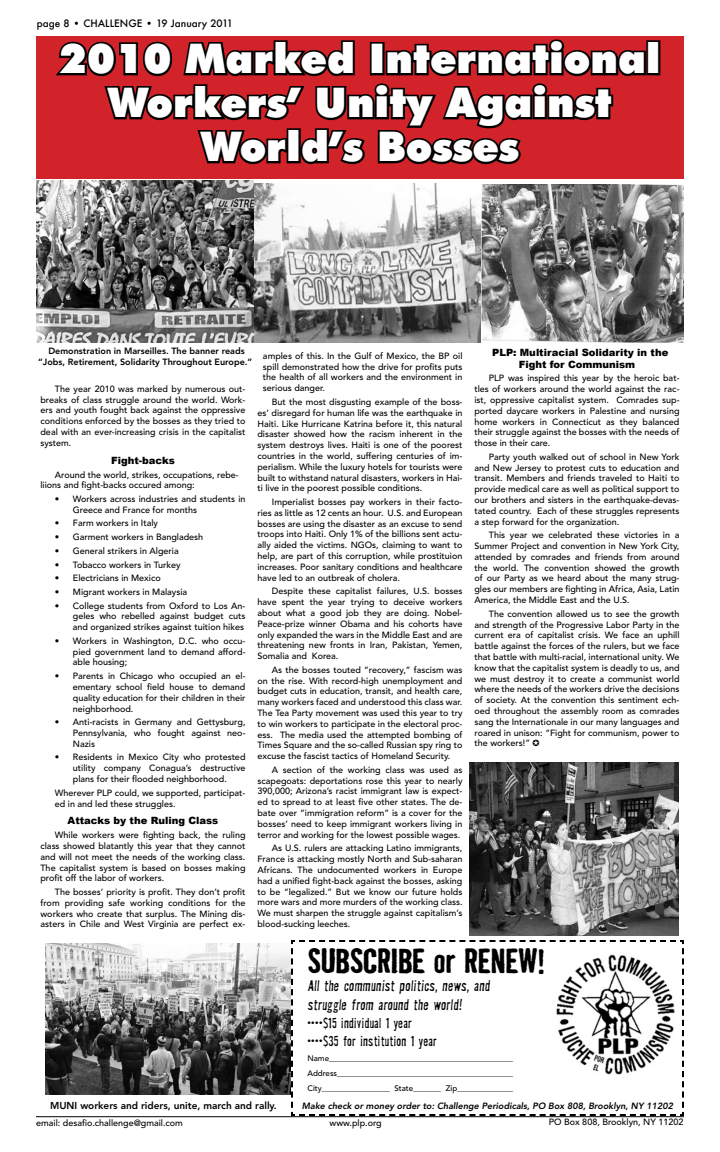
<style>
.page{position:relative;width:720px;height:1152px;background:#fff}
.page>*{position:absolute;margin:0;border:0;box-sizing:border-box;transform-origin:0 0}
.t1{font:900 41px/44px "Futura BT";color:#fff;text-align:center}
.t2{font:700 32px "Badhouse";letter-spacing:-.02em;color:#000}
.t3{font:300 14px/18.5px "Badhouse";color:#000}
.t4{font:300 13px "Badhouse";letter-spacing:.015em;color:#000}
.t5{font:900 10px/12px "Arial";color:#000}
.t6{font:800 10px "Avenir";color:#000}
.t7{font:500 10px "Futura";color:#000}
.t8{font:500 9px/10.8px "Avenir";color:#000;text-align:justify}
.t9{font:800 9px/10.8px "Avenir";color:#000;text-align:center}
.t10{font:italic 800 9px "Avenir";color:#000}
.t11{font:500 8px/14.9px "Avenir";color:#000;text-align:justify}
</style>
<div class="page">
<hr style="left:36px;top:1116px;width:648px;height:1px;background:#000">
<div style="left:36px;top:36px;width:648px;height:143px;background:#d2232a"></div>
<div style="left:646px;top:40px;width:14px;height:35px;border:4px solid #000"></div>
<svg style="left:55px;top:39px;width:593px;height:126px"></svg>
<svg style="left:290px;top:940px;width:394px;height:177px"></svg>
<img style="left:553px;top:953px;width:122px;height:122px">
<img style="left:469px;top:762px;width:210px;height:173px">
<img style="left:36px;top:180px;width:218px;height:163px">
<img style="left:254px;top:183px;width:430px;height:160px">
<img style="left:45px;top:943px;width:245px;height:152px">
<p class="t7" style="left:37px;top:16px;width:198px">page 8 • CHALLENGE • 19 January 2011</p>
<h1 class="t1" style="left:59px;top:36px;width:603px">2010 Marked International<br>Workers’ Unity Against<br>World’s Bosses</h1>
<p class="t9" style="left:38px;top:346px;width:215px">Demonstration in Marseilles. The banner reads “Jobs, Retirement, Solidarity Throughout Europe.”</p>
<p class="t8" style="left:263px;top:351px;width:201px">amples of this. In the Gulf of Mexico, the BP oil spill demonstrated how the drive for profits puts the health of all workers and the environment in serious danger.</p>
<p class="t8" style="left:257px;top:397px;width:207px;text-indent:14px">But the most disgusting example of the boss&shy;es’ disregard for human life was the earthquake in Haiti. Like Hurricane Katrina before it, this natural disaster showed how the racism inherent in the system destroys lives. Haiti is one of the poorest countries in the world, suffering centuries of im&shy;perialism. While the luxury hotels for tourists were built to withstand natural disasters, workers in Hai&shy;ti live in the poorest possible conditions.</p>
<p class="t8" style="left:257px;top:497px;width:207px;text-indent:14px">Imperialist bosses pay workers in their facto&shy;ries as little as 12 cents an hour. U.S. and European bosses are using the disaster as an excuse to send troops into Haiti. Only 1% of the billions sent actu&shy;ally aided the victims. NGOs, claiming to want to help, are part of this corruption, while prostituion increases. Poor sanitary conditions and healthcare have led to an outbreak of cholera.</p>
<p class="t8" style="left:257px;top:586px;width:207px;text-indent:14px">Despite these capitalist failures, U.S. bosses have spent the year trying to deceive workers about what a good job they are doing. Nobel-Peace-prize winner Obama and his cohorts have only expanded the wars in the Middle East and are threatening new fronts in Iran, Pakistan, Yemen, Somalia and Korea.</p>
<p class="t8" style="left:257px;top:665px;width:207px;text-indent:14px">As the bosses touted “recovery,” fascism was on the rise. With record-high unemployment and budget cuts in education, transit, and health care, many workers faced and understood this class war.<br>The Tea Party movement was used this year to try to win workers to participate in the electoral proc&shy;ess. The media used the attempted bombing of Times Square and the so-called Russian spy ring to excuse the fascist tactics of Homeland Security.</p>
<p class="t8" style="left:257px;top:765px;width:207px;text-indent:14px">A section of the working class was used as scapegoats: deportations rose this year to nearly 390,000; Arizona’s racist immigrant law is expect&shy;ed to spread to at least five other states. The de&shy;bate over “immigration reform” is a cover for the bosses’ need to keep immigrant workers living in terror and working for the lowest possible wages.</p>
<p class="t8" style="left:257px;top:843px;width:207px;text-indent:14px">As U.S. rulers are attacking Latino immigrants, France is attacking mostly North and Sub-saharan Africans. The undocumented workers in Europe had a unified fight-back against the bosses, asking to be “legalized.” But we know our future holds more wars and more murders of the working class.<br>We must sharpen the struggle against capitalism’s blood-sucking leeches.</p>
<p class="t8" style="left:40px;top:384px;width:207px;text-indent:14px">The year 2010 was marked by numerous out&shy;breaks of class struggle around the world. Work&shy;ers and youth fought back against the oppressive conditions enforced by the bosses as they tried to deal with an ever-increasing crisis in the capitalist system.</p>
<p class="t5" style="left:111px;top:454px;width:65px">Fight-backs</p>
<p class="t8" style="left:40px;top:469px;width:200px;text-indent:14px">Around the world, strikes, occupations, rebe&shy;liions and fight-backs occured among:</p>
<p class="t8" style="left:73px;top:494px;width:174px;text-indent:-18px">• Workers across industries and students in<br>Greece and France for months</p>
<p class="t8" style="left:55px;top:518px;width:105px">• Farm workers in Italy</p>
<p class="t8" style="left:55px;top:532px;width:150px">• Garment workers in Bangladesh</p>
<p class="t8" style="left:55px;top:546px;width:125px">• General strikers in Algeria</p>
<p class="t8" style="left:55px;top:559px;width:127px">• Tobacco workers in Turkey</p>
<p class="t8" style="left:55px;top:573px;width:107px">• Electricians in Mexico</p>
<p class="t8" style="left:55px;top:587px;width:134px">• Migrant workers in Malaysia</p>
<p class="t8" style="left:73px;top:600px;width:174px;text-indent:-18px">• College students from Oxford to Los An&shy;geles who rebelled against budget cuts and organized strikes against tuition hikes</p>
<p class="t8" style="left:73px;top:636px;width:174px;text-indent:-18px">• Workers in Washington, D.C. who occu&shy;pied government land to demand afford&shy;able housing;</p>
<p class="t8" style="left:73px;top:671px;width:174px;text-indent:-18px">• Parents in Chicago who occupied an el&shy;ementary school field house to demand quality education for their children in their neighborhood.</p>
<p class="t8" style="left:73px;top:717px;width:174px;text-indent:-18px">• Anti-racists in Germany and Gettysburg, Pennsylvania, who fought against neo-Nazis</p>
<p class="t8" style="left:73px;top:752px;width:174px;text-indent:-18px">• Residents in Mexico City who protested utility company Conagua’s destructive plans for their flooded neighborhood.</p>
<p class="t8" style="left:55px;top:787px;width:192px">Wherever PLP could, we supported, participat&shy;ed in and led these struggles.</p>
<p class="t5" style="left:68px;top:815px;width:152px">Attacks by the Ruling Class</p>
<p class="t8" style="left:40px;top:830px;width:207px;text-indent:14px">While workers were fighting back, the ruling class showed blatantly this year that they cannot and will not meet the needs of the working class.<br>The capitalist system is based on bosses making profit off the labor of workers.</p>
<p class="t8" style="left:40px;top:887px;width:207px;text-indent:14px">The bosses’ priority is profit. They don’t profit from providing safe working conditions for the workers who create that surplus. The Mining dis&shy;asters in Chile and West Virginia are perfect ex-</p>
<p class="t5" style="left:519px;top:346px;width:151px;text-indent:-27px">PLP: Multiracial Solidarity in the<br>Fight for Communism</p>
<p class="t8" style="left:474px;top:373px;width:207px;text-indent:14px">PLP was inspired this year by the heroic bat&shy;tles of workers around the world against the rac&shy;ist, oppressive capitalist system. Comrades sup&shy;ported daycare workers in Palestine and nursing home workers in Connecticut as they balanced their struggle against the bosses with the needs of those in their care.</p>
<p class="t8" style="left:474px;top:452px;width:207px;text-indent:14px">Party youth walked out of school in New York and New Jersey to protest cuts to education and transit. Members and friends traveled to Haiti to provide medical care as well as political support to our brothers and sisters in the earthquake-devas&shy;tated country. Each of these struggles represents a step forward for the organization.</p>
<p class="t8" style="left:474px;top:530px;width:207px;text-indent:14px">This year we celebrated these victories in a Summer Project and convention in New York City, attended by comrades and friends from around the world. The convention showed the growth of our Party as we heard about the many strug&shy;gles our members are fighting in Africa, Asia, Latin America, the Middle East and the U.S.</p>
<p class="t8" style="left:474px;top:608px;width:207px;text-indent:14px">The convention allowed us to see the growth and strength of the Progressive Labor Party in the current era of capitalist crisis. We face an uphill battle against the forces of the rulers, but we face that battle with multi-racial, international unity. We know that the capitalist system is deadly to us, and we must destroy it to create a communist world where the needs of the workers drive the decisions of society. At the convention this sentiment ech&shy;oed throughout the assembly room as comrades sang the Internationale in our many languages and roared in unison: “Fight for communism, power to the workers!”</p>
<p class="t6" style="left:50px;top:1100px;width:228px">MUNI workers and riders, unite, march and rally.</p>
<h2 class="t2" style="left:307px;top:938px;width:239px">SUBSCRIBE or RENEW!</h2>
<h3 class="t3" style="left:307px;top:976px;width:186px">All the communist politics, news, and struggle from around the world!</h3>
<h3 class="t4" style="left:307px;top:1014px;width:106px">••••$15 individual 1 year</h3>
<h3 class="t4" style="left:307px;top:1033px;width:131px">••••$35 for institution 1 year</h3>
<p class="t11" style="left:307px;top:1051px;width:207px">Name______________________________________________ Address____________________________________________ City_________________ State_______ Zip______________</p>
<p class="t10" style="left:302px;top:1101px;width:373px">Make check or money order to: Challenge Periodicals, PO Box 808, Brooklyn, NY 11202</p>
<p class="t8" style="left:36px;top:1117px;width:148px">email: desafio.challenge@gmail.com</p>
<p class="t8" style="left:330px;top:1117px;width:54px">www.plp.org</p>
<p class="t8" style="left:549px;top:1117px;width:136px">PO Box 808, Brooklyn, NY 11202</p>
</div>
